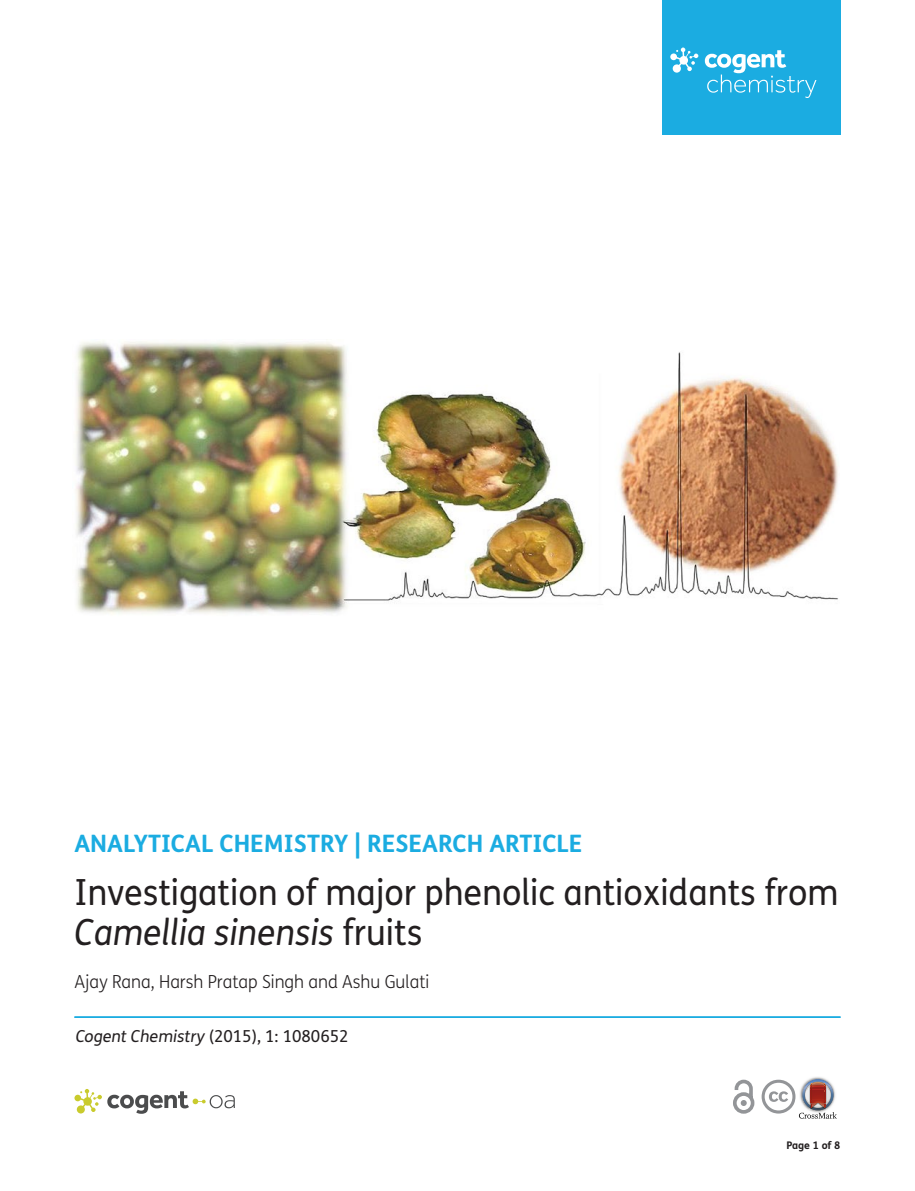
<style>
.page{position:relative;width:915px;height:1191px;background:#fff}
.page>*{position:absolute;margin:0;border:0;box-sizing:border-box;transform-origin:0 0}
.t1{font:36px/40.5px "FS Me Pro";color:#231f20;scale:.95 1}
.t2{font:700 24px "FS Me Pro";color:#1bace1}
.t3{font:300 18px "FS Me Pro";color:#231f20;scale:.95 1}
.t4{font:16.5px "FS Me Pro";color:#231f20}
.t5{font:700 10.5px "FS Me Pro";color:#231f20}
.s1{font-style:italic}
</style>
<div class="page">
<div style="left:661px;top:0;width:179px;height:134px;background:#1bace1"></div>
<svg style="left:670px;top:48px;width:28px;height:25px"></svg>
<svg style="left:704px;top:50px;width:112px;height:48px"></svg>
<svg style="left:733px;top:1079px;width:21px;height:34px"></svg>
<hr style="left:74px;top:1016px;width:766px;height:2px;background:#1bace1">
<img style="left:810px;top:1077px;width:15px;height:2px">
<svg style="left:761px;top:1079px;width:75px;height:39px"></svg>
<svg style="left:74px;top:1089px;width:161px;height:24px"></svg>
<img style="left:75px;top:341px;width:763px;height:273px">
<p class="t2" style="left:74px;top:824px;width:509px">ANALYTICAL CHEMISTRY | RESEARCH ARTICLE</p>
<p class="t1" style="left:74px;top:871px;width:805px">Investigation of major phenolic antioxidants from<br><span class="s1">Camellia sinensis</span> fruits</p>
<p class="t3" style="left:74px;top:969px;width:375px">Ajay Rana, Harsh Pratap Singh and Ashu Gulati</p>
<p class="t4" style="left:76px;top:1025px;width:274px"><span class="s1">Cogent Chemistry</span> (2015), 1: 1080652</p>
<p class="t5" style="left:786px;top:1137px;width:56px">Page 1 of 8</p>
</div>
